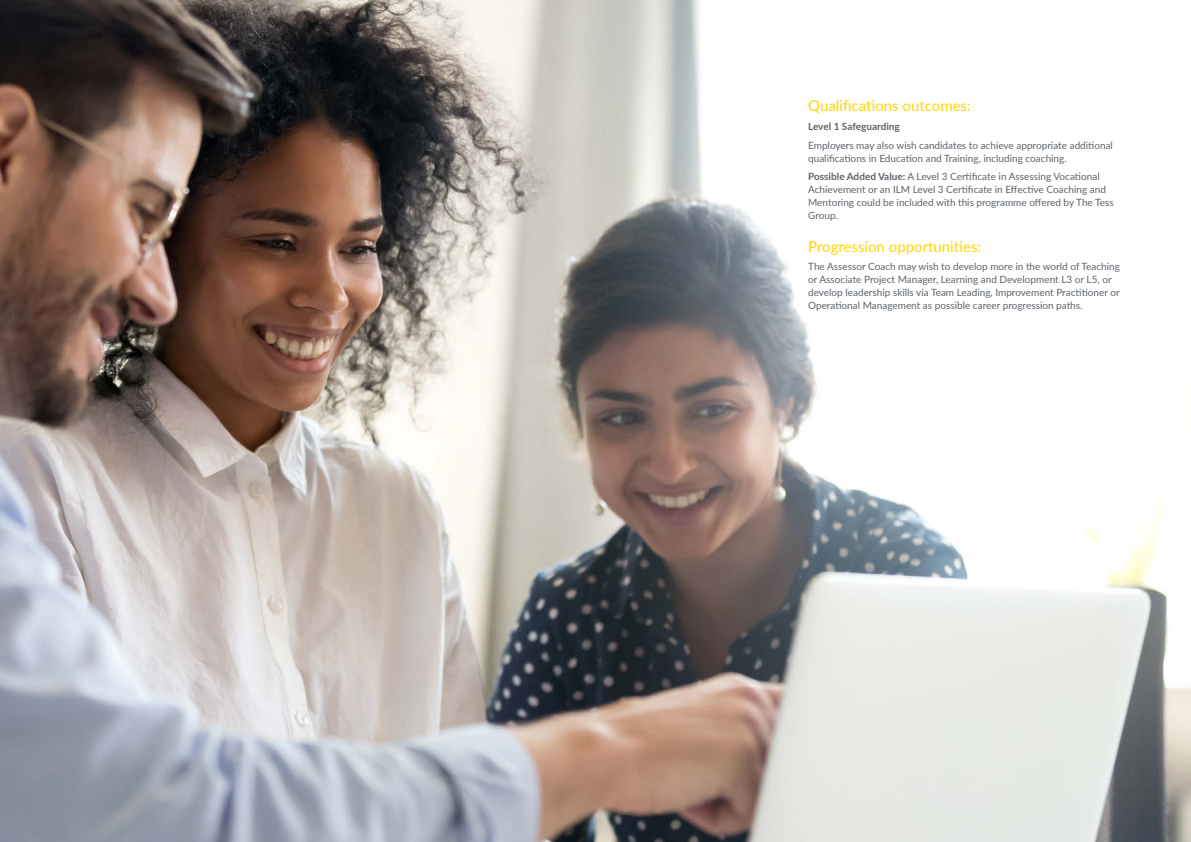
<style>
.page{position:relative;width:1191px;height:842px;background:#fff}
.page>*{position:absolute;margin:0;border:0;box-sizing:border-box;transform-origin:0 0}
.t1{font:15px "Lato";color:#ffd500}
.t2{font:10px/13px "Lato";color:#5c646b}
.t3{font:700 10px "Lato";color:#5c646b}
.s1{font-weight:700}
</style>
<div class="page">
<img style="left:0;top:0;width:1191px;height:842px">
<h1 class="t1" style="left:808px;top:95px;width:164px">Qualifications outcomes:</h1>
<p class="t3" style="left:808px;top:119px;width:93px">Level 1 Safeguarding</p>
<p class="t2" style="left:808px;top:138px;width:306px">Employers may also wish candidates to achieve appropriate additional qualifications in Education and Training, including coaching.</p>
<p class="t2" style="left:808px;top:170px;width:307px"><span class="s1">Possible Added Value:</span> A Level 3 Certificate in Assessing Vocational Achievement or an ILM Level 3 Certificate in Effective Coaching and Mentoring could be included with this programme offered by The Tess Group.</p>
<h1 class="t1" style="left:808px;top:235px;width:175px">Progression opportunities:</h1>
<p class="t2" style="left:808px;top:260px;width:313px">The Assessor Coach may wish to develop more in the world of Teaching or Associate Project Manager, Learning and Development L3 or L5, or develop leadership skills via Team Leading, Improvement Practitioner or Operational Management as possible career progression paths.</p>
</div>
